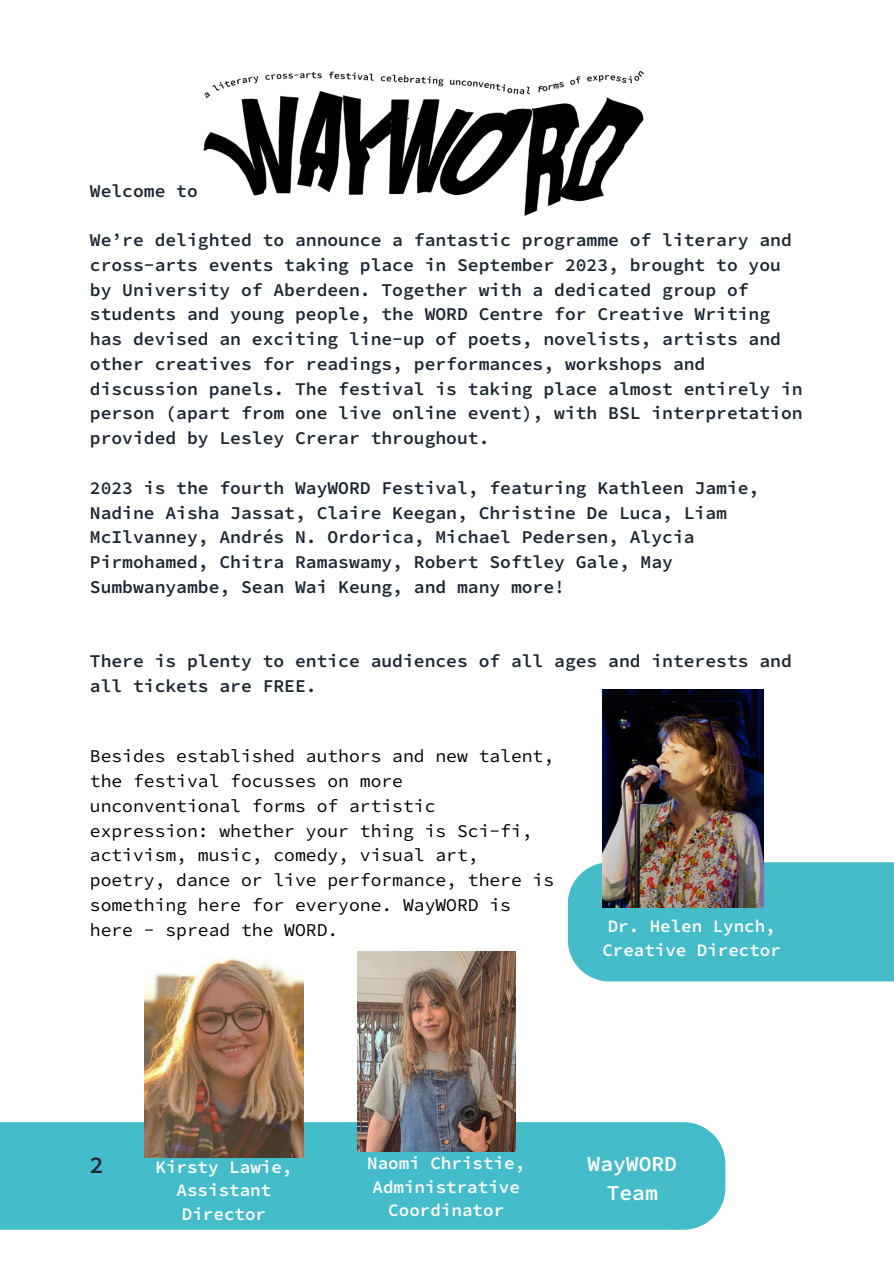
<style>
.page{position:relative;width:894px;height:1264px;background:#fff}
.page>*{position:absolute;margin:0;border:0;box-sizing:border-box;transform-origin:0 0}
.t1{font:600 24px "Source Code Pro";color:#1c2632}
.t2{font:600 21.3px/29px "Source Code Pro";color:#fff;text-align:center}
.t3{font:600 18px/24.8px "Source Code Pro";color:#1c2632}
.t4{font:18px/24.8px "Source Code Pro";color:#000}
.t5{font:600 17.7px "Source Code Pro";color:#fff}
.t6{font:600 17.55px/23.7px "Source Code Pro";color:#fff;text-align:center}
</style>
<div class="page">
<img style="left:203px;top:71px;width:441px;height:144px">
<div style="left:0;top:1122px;width:725px;height:107px;background:#44bcc9"></div>
<div style="left:567px;top:862px;width:326px;height:119px;background:#44bcc9"></div>
<img style="left:602px;top:689px;width:161px;height:218px">
<img style="left:145px;top:957px;width:158px;height:200px">
<img style="left:358px;top:951px;width:157px;height:200px">
<p class="t3" style="left:90px;top:178px;width:109px">Welcome to</p>
<p class="t3" style="left:90px;top:227px;width:714px">We’re delighted to announce a fantastic programme of literary and cross-arts events taking place in September 2023, brought to you by University of Aberdeen. Together with a dedicated group of students and young people, the WORD Centre for Creative Writing has devised an exciting line-up of poets, novelists, artists and other creatives for readings, performances, workshops and discussion panels. The festival is taking place almost entirely in person (apart from one live online event), with BSL interpretation provided by Lesley Crerar throughout.</p>
<p class="t3" style="left:90px;top:475px;width:670px">2023 is the fourth WayWORD Festival, featuring Kathleen Jamie, Nadine Aisha Jassat, Claire Keegan, Christine De Luca, Liam McIlvanney, Andrés N. Ordorica, Michael Pedersen, Alycia Pirmohamed, Chitra Ramaswamy, Robert Softley Gale, May Sumbwanyambe, Sean Wai Keung, and many more!</p>
<p class="t3" style="left:90px;top:648px;width:703px">There is plenty to entice audiences of all ages and interests and all tickets are FREE.</p>
<p class="t4" style="left:90px;top:743px;width:465px">Besides established authors and new talent, the festival focusses on more unconventional forms of artistic expression: whether your thing is Sci-fi, activism, music, comedy, visual art, poetry, dance or live performance, there is something here for everyone. WayWORD is here - spread the WORD.</p>
<p class="t6" style="left:602px;top:913px;width:180px;text-align:left">Dr. Helen Lynch,<br>Creative Director</p>
<h2 class="t1" style="left:89px;top:1149px;width:16px">2</h2>
<h1 class="t6" style="left:155px;top:1154px;width:138px">Kirsty Lawie,<br>Assistant<br>Director</h1>
<h2 class="t6" style="left:367px;top:1150px;width:159px">Naomi Christie,<br>Administrative<br>Coordinator</h2>
<p class="t5" style="left:394px;top:1209px;width:97px">Stafftors</p>
<h2 class="t2" style="left:587px;top:1148px;width:91px">WayWORD<br>Team</h2>
</div>
